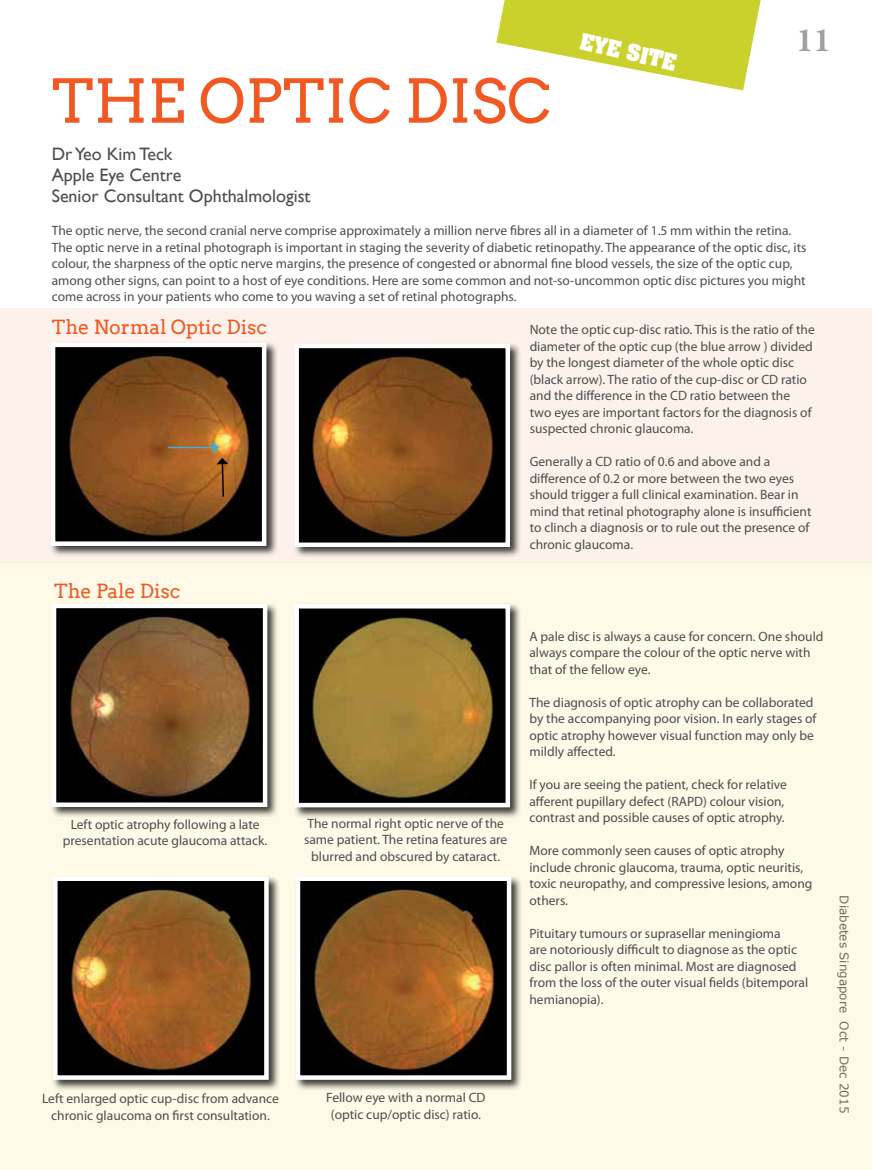
<style>
.page{position:relative;width:872px;height:1170px;background:#fff}
.page>*{position:absolute;margin:0;border:0;box-sizing:border-box;transform-origin:0 0}
.t1{font:60px "Arvo";color:#f15822}
.t2{font:600 36px "Arno Pro";color:#9d9fa2}
.t3{font:19.5px "Arvo";color:#f15822}
.t4{font:700 19.5px "Aachen Std";color:#fff}
.t5{font:18px/21px "Gill Sans";color:#4d4d4f}
.t6{font:13.5px/16.5px "Myriad Pro";color:#4d4d4f}
.t7{font:12px "Verdana";color:#000}
</style>
<div class="page">
<div style="left:0;top:308px;width:872px;height:254px;background:#fdf2eb"></div>
<div style="left:0;top:562px;width:872px;height:607px;background:#fefae7"></div>
<svg style="left:496px;top:0;width:264px;height:90px"></svg>
<div style="left:49px;top:341px;width:229px;height:216px;background:#000;opacity:.77"></div>
<img style="left:56px;top:347px;width:205px;height:194px">
<div style="left:51px;top:342px;width:215px;height:204px;border:4px solid #fff"></div>
<div style="left:50px;top:602px;width:229px;height:216px;background:#000;opacity:.77"></div>
<img style="left:57px;top:608px;width:205px;height:194px">
<div style="left:52px;top:603px;width:215px;height:204px;border:4px solid #fff"></div>
<div style="left:51px;top:874px;width:229px;height:217px;background:#000;opacity:.77"></div>
<img style="left:58px;top:881px;width:206px;height:193px">
<div style="left:53px;top:876px;width:216px;height:203px;border:4px solid #fff"></div>
<div style="left:293px;top:342px;width:228px;height:216px;background:#000;opacity:.77"></div>
<img style="left:299px;top:348px;width:206px;height:194px">
<div style="left:294px;top:343px;width:216px;height:204px;border:4px solid #fff"></div>
<div style="left:293px;top:602px;width:228px;height:217px;background:#000;opacity:.77"></div>
<img style="left:299px;top:609px;width:206px;height:193px">
<div style="left:294px;top:604px;width:216px;height:203px;border:4px solid #fff"></div>
<div style="left:294px;top:874px;width:228px;height:217px;background:#000;opacity:.77"></div>
<img style="left:301px;top:881px;width:205px;height:193px">
<div style="left:296px;top:876px;width:215px;height:203px;border:4px solid #fff"></div>
<hr style="left:168px;top:446px;width:45px;height:2px;background:#33b5db">
<svg style="left:213px;top:441px;width:15px;height:57px"></svg>
<h3 class="t4" style="left:584px;top:27px;width:99px;rotate:13deg">EYE SITE</h3>
<h2 class="t2" style="left:795px;top:19px;width:37px">11</h2>
<h1 class="t1" style="left:52px;top:65px;width:501px">THE OPTIC DISC</h1>
<h3 class="t5" style="left:52px;top:143px;width:260px">Dr Yeo Kim Teck<br>Apple Eye Centre<br>Senior Consultant Ophthalmologist</h3>
<p class="t6" style="left:52px;top:222px;width:756px">The optic nerve, the second cranial nerve comprise approximately a million nerve fibres all in a diameter of 1.5 mm within the retina.<br>The optic nerve in a retinal photograph is important in staging the severity of diabetic retinopathy. The appearance of the optic disc, its colour, the sharpness of the optic nerve margins, the presence of congested or abnormal fine blood vessels, the size of the optic cup, among other signs, can point to a host of eye conditions. Here are some common and not-so-uncommon optic disc pictures you might come across in your patients who come to you waving a set of retinal photographs.</p>
<h3 class="t3" style="left:52px;top:315px;width:217px">The Normal Optic Disc</h3>
<p class="t6" style="left:529px;top:321px;width:286px">Note the optic cup-disc ratio. This is the ratio of the diameter of the optic cup (the blue arrow ) divided by the longest diameter of the whole optic disc (black arrow). The ratio of the cup-disc or CD ratio and the difference in the CD ratio between the two eyes are important factors for the diagnosis of suspected chronic glaucoma.</p>
<p class="t6" style="left:529px;top:453px;width:283px">Generally a CD ratio of 0.6 and above and a difference of 0.2 or more between the two eyes should trigger a full clinical examination. Bear in mind that retinal photography alone is insufficient to clinch a diagnosis or to rule out the presence of chronic glaucoma.</p>
<h3 class="t3" style="left:54px;top:579px;width:128px">The Pale Disc</h3>
<p class="t6" style="left:63px;top:816px;width:206px;text-align:center">Left optic atrophy following a late presentation acute glaucoma attack.</p>
<p class="t6" style="left:42px;top:1090px;width:238px;text-align:center">Left enlarged optic cup-disc from advance chronic glaucoma on first consultation.</p>
<p class="t6" style="left:304px;top:814px;width:205px;text-align:center">The normal right optic nerve of the same patient. The retina features are blurred and obscured by cataract.</p>
<p class="t6" style="left:326px;top:1089px;width:161px;text-align:center">Fellow eye with a normal CD (optic cup/optic disc) ratio.</p>
<p class="t6" style="left:529px;top:627px;width:295px">A pale disc is always a cause for concern. One should always compare the colour of the optic nerve with that of the fellow eye.</p>
<p class="t6" style="left:529px;top:693px;width:288px">The diagnosis of optic atrophy can be collaborated by the accompanying poor vision. In early stages of optic atrophy however visual function may only be mildly affected.</p>
<p class="t6" style="left:529px;top:776px;width:259px">If you are seeing the patient, check for relative afferent pupillary defect (RAPD) colour vision, contrast and possible causes of optic atrophy.</p>
<p class="t6" style="left:529px;top:842px;width:284px">More commonly seen causes of optic atrophy include chronic glaucoma, trauma, optic neuritis, toxic neuropathy, and compressive lesions, among others.</p>
<p class="t6" style="left:529px;top:924px;width:280px">Pituitary tumours or suprasellar meningioma<br>are notoriously difficult to diagnose as the optic disc pallor is often minimal. Most are diagnosed from the loss of the outer visual fields (bitemporal hemianopia).</p>
<p class="t7" style="left:852px;top:895px;width:219px;rotate:90deg">Diabetes Singapore Oct - Dec 2015</p>
</div>
